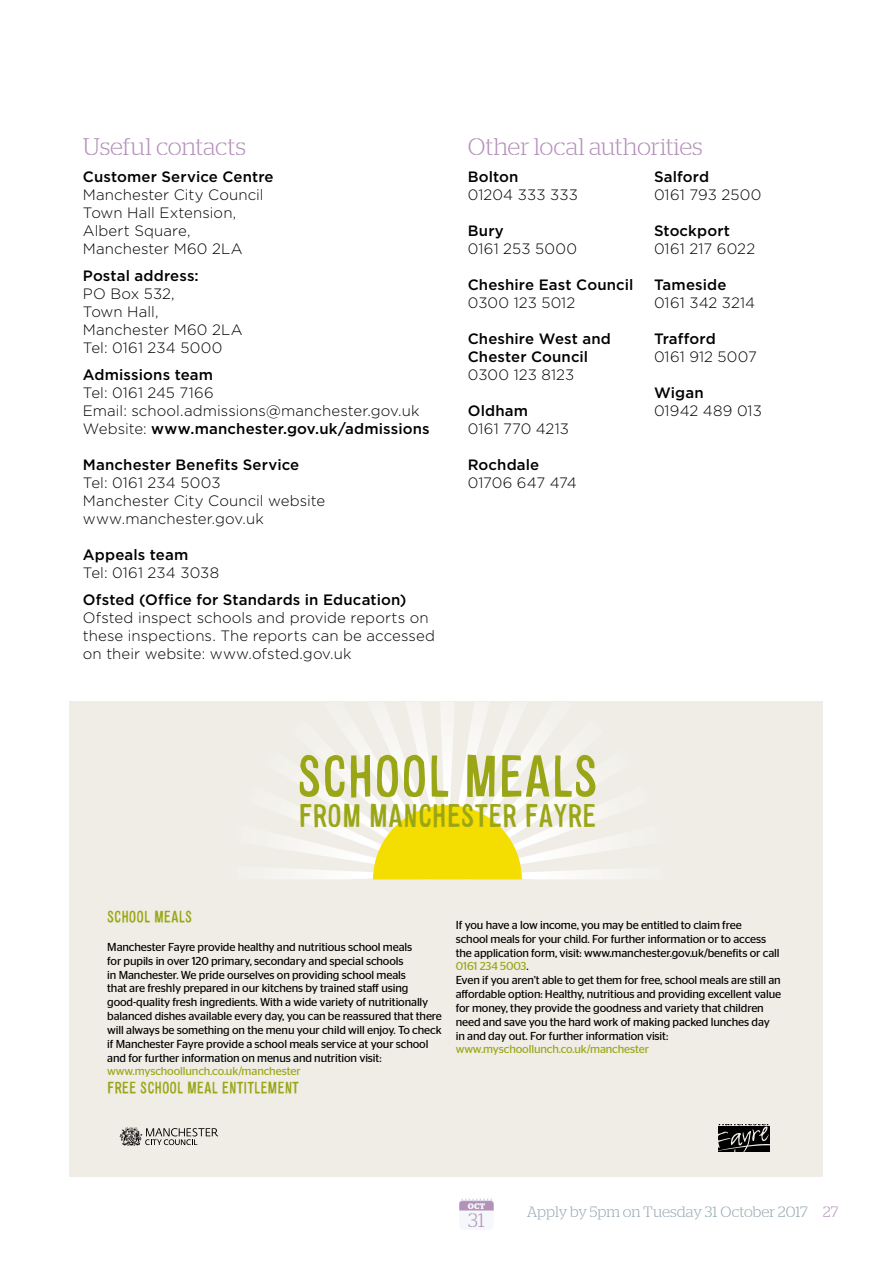
<style>
.page{position:relative;width:893px;height:1263px;background:#fff}
.page>*{position:absolute;margin:0;border:0;box-sizing:border-box;transform-origin:0 0}
.t1{font:54.6px "Alsina Ultrajada";color:#9aa616}
.t2{font:30.15px "Alsina Ultrajada";color:#9aa616}
.t3{font:300 24px "Stag Stencil";letter-spacing:-.005em;color:#b491b9}
.t4{font:300 19.5px "Stag Stencil";color:#b491b9}
.t5{font:15.3px "Alsina Ultrajada";color:#9aa616}
.t6{font:300 15px/18px "Gotham";letter-spacing:.01em;color:#000}
.t7{font:500 15px/18px "Gotham";letter-spacing:.01em;color:#000}
.t8{font:300 15px "Stag Stencil";letter-spacing:-.005em;color:#95a6b0}
.t9{font:300 15px "Gotham";letter-spacing:-.015em;color:#000}
.t10{font:11.55px/13.8px "Stag Sans";letter-spacing:-.01em;color:#000}
.t11{font:11.55px "Stag Sans";letter-spacing:-.01em;color:#9aa616}
.t12{font:700 8.1px "Stag Stencil";color:#f5f8fb}
.s1{font-weight:500}
.s2{color:#9aa616}
.s3{color:#b491b9}
</style>
<div class="page">
<div style="left:459px;top:1201px;width:35px;height:29px;background:#f5f8fb;border-radius:5px"></div>
<svg style="left:459px;top:1199px;width:35px;height:11px"></svg>
<div style="left:70px;top:702px;width:753px;height:475px;background:#efede5"></div>
<svg style="left:279px;top:708px;width:339px;height:171px"></svg>
<svg style="left:373px;top:805px;width:149px;height:74px;background:#f4e234"></svg>
<svg style="left:718px;top:1124px;width:52px;height:28px"></svg>
<svg style="left:120px;top:1127px;width:98px;height:19px"></svg>
<h3 class="t3" style="left:83px;top:133px;width:165px">Useful contacts</h3>
<p class="t7" style="left:83px;top:167px;width:192px">Customer Service Centre</p>
<p class="t6" style="left:83px;top:185px;width:182px">Manchester City Council<br>Town Hall Extension,<br>Albert Square,<br>Manchester M60 2LA</p>
<p class="t7" style="left:83px;top:266px;width:117px">Postal address:</p>
<p class="t6" style="left:83px;top:284px;width:161px">PO Box 532,<br>Town Hall,<br>Manchester M60 2LA<br>Tel: 0161 234 5000</p>
<p class="t7" style="left:83px;top:365px;width:132px">Admissions team</p>
<p class="t6" style="left:83px;top:383px;width:348px">Tel: 0161 245 7166<br>Email: school.admissions@manchester.gov.uk<br>Website: <span class="s1">www.manchester.gov.uk/admissions</span></p>
<p class="t7" style="left:83px;top:455px;width:218px">Manchester Benefits Service</p>
<p class="t6" style="left:83px;top:473px;width:244px">Tel: 0161 234 5003<br>Manchester City Council website www.manchester.gov.uk</p>
<p class="t7" style="left:83px;top:545px;width:107px">Appeals team</p>
<p class="t6" style="left:83px;top:563px;width:138px">Tel: 0161 234 3038</p>
<p class="t7" style="left:83px;top:590px;width:325px">Ofsted (Office for Standards in Education)</p>
<p class="t6" style="left:83px;top:608px;width:354px">Ofsted inspect schools and provide reports on these inspections. The reports can be accessed on their website: www.ofsted.gov.uk</p>
<h3 class="t3" style="left:468px;top:133px;width:237px">Other local authorities</h3>
<p class="t7" style="left:468px;top:167px;width:52px">Bolton</p>
<p class="t6" style="left:468px;top:185px;width:112px">01204 333 333</p>
<p class="t7" style="left:468px;top:221px;width:38px">Bury</p>
<p class="t6" style="left:468px;top:239px;width:111px">0161 253 5000</p>
<p class="t7" style="left:468px;top:275px;width:167px">Cheshire East Council</p>
<p class="t6" style="left:468px;top:293px;width:109px">0300 123 5012</p>
<p class="t7" style="left:468px;top:329px;width:145px">Cheshire West and<br>Chester Council</p>
<p class="t6" style="left:468px;top:365px;width:108px">0300 123 8123</p>
<p class="t7" style="left:468px;top:401px;width:62px">Oldham</p>
<p class="t6" style="left:468px;top:419px;width:103px">0161 770 4213</p>
<p class="t7" style="left:468px;top:455px;width:73px">Rochdale</p>
<p class="t9" style="left:468px;top:474px;width:111px">01706 647 474</p>
<p class="t7" style="left:654px;top:167px;width:57px">Salford</p>
<p class="t6" style="left:654px;top:185px;width:109px">0161 793 2500</p>
<p class="t7" style="left:654px;top:221px;width:78px">Stockport</p>
<p class="t6" style="left:654px;top:239px;width:103px">0161 217 6022</p>
<p class="t7" style="left:654px;top:275px;width:74px">Tameside</p>
<p class="t6" style="left:654px;top:293px;width:103px">0161 342 3214</p>
<p class="t7" style="left:654px;top:329px;width:63px">Trafford</p>
<p class="t6" style="left:654px;top:347px;width:104px">0161 912 5007</p>
<p class="t7" style="left:654px;top:383px;width:51px">Wigan</p>
<p class="t6" style="left:654px;top:401px;width:109px">01942 489 013</p>
<h1 class="t1" style="left:297px;top:737px;width:303px">SCHOOL MEALS</h1>
<h2 class="t2" style="left:298px;top:794px;width:299px">FROM MANCHESTER FAYRE</h2>
<h3 class="t5" style="left:107px;top:906px;width:86px">SCHOOL MEALS</h3>
<p class="t10" style="left:107px;top:940px;width:336px">Manchester Fayre provide healthy and nutritious school meals<br>for pupils in over 120 primary, secondary and special schools<br>in Manchester. We pride ourselves on providing school meals<br>that are freshly prepared in our kitchens by trained staff using good-quality fresh ingredients. With a wide variety of nutritionally balanced dishes available every day, you can be reassured that there will always be something on the menu your child will enjoy. To check if Manchester Fayre provide a school meals service at your school and for further information on menus and nutrition visit:</p>
<p class="t11" style="left:107px;top:1065px;width:195px">www.myschoollunch.co.uk/manchester</p>
<h3 class="t5" style="left:107px;top:1076px;width:193px">FREE SCHOOL MEAL ENTITLEMENT</h3>
<p class="t10" style="left:456px;top:918px;width:327px">If you have a low income, you may be entitled to claim free<br>school meals for your child. For further information or to access the application form, visit: www.manchester.gov.uk/benefits or call <span class="s2">0161 234 5003</span>.<br>Even if you aren’t able to get them for free, school meals are still an affordable option: Healthy, nutritious and providing excellent value for money, they provide the goodness and variety that children need and save you the hard work of making packed lunches day in and day out. For further information visit:</p>
<p class="t11" style="left:456px;top:1043px;width:195px">www.myschoollunch.co.uk/manchester</p>
<p class="t12" style="left:468px;top:1201px;width:19px">OCT</p>
<h3 class="t4" style="left:468px;top:1209px;width:18px">31</h3>
<p class="t8" style="left:527px;top:1203px;width:313px">Apply by 5pm on Tuesday 31 October 2017 <span class="s3">27</span></p>
</div>
